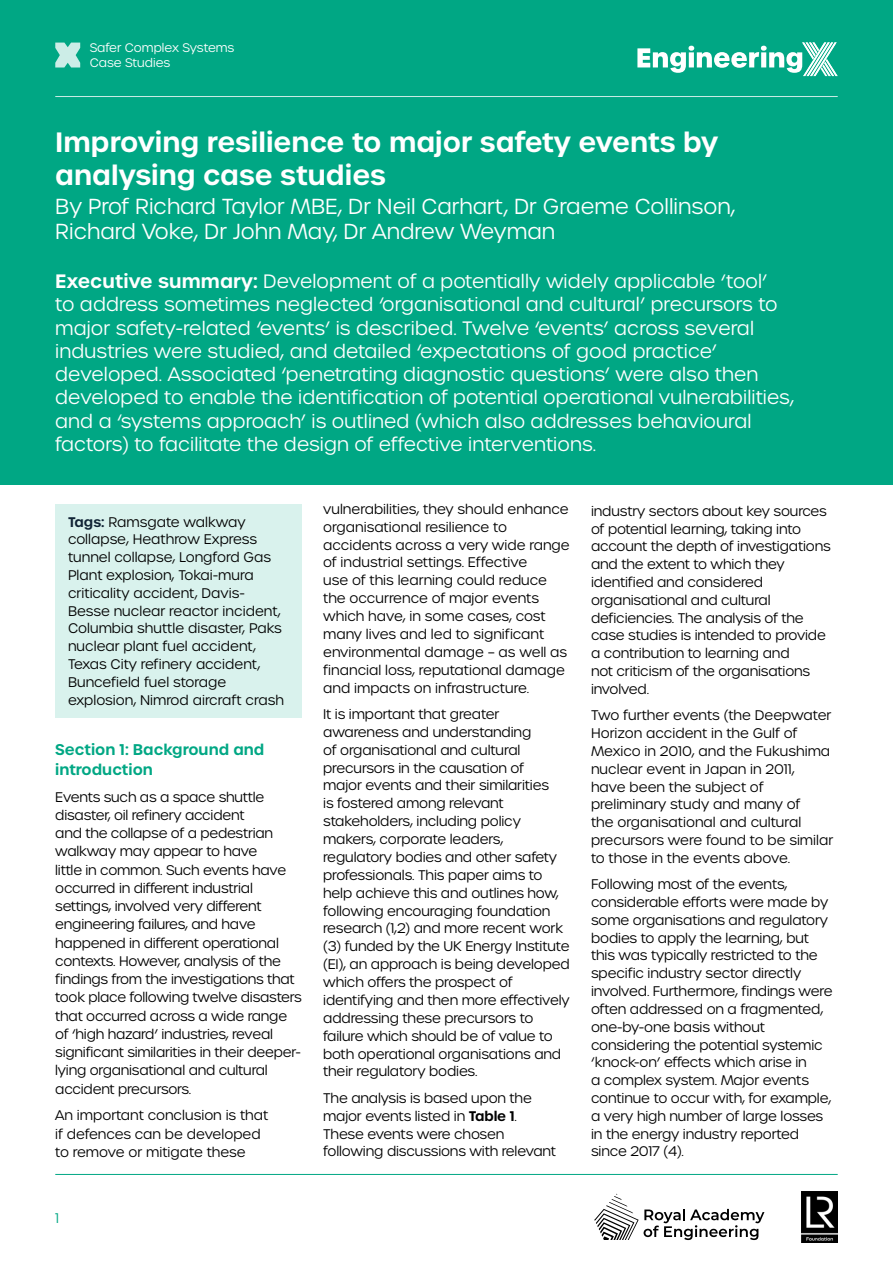
<style>
.page{position:relative;width:893px;height:1263px;background:#fff}
.page>*{position:absolute;margin:0;border:0;box-sizing:border-box;transform-origin:0 0}
.t1{font:600 27px/32.4px "Urbane";color:#fff}
.t2{font:300 21px/25.2px "Urbane";color:#fff}
.t3{font:300 18.75px/23.2px "Urbane";letter-spacing:.005em;color:#fff}
.t4{font:600 15px/20.2px "Urbane";color:#00a784}
.t5{font:300 13.5px/17.9px "Urbane";letter-spacing:-.01em;color:#000}
.t6{font:300 13.5px "Urbane";color:#00a784}
.t7{font:300 12px/15.9px "Urbane";color:#fff}
.s1{font-weight:600}
.s2{font-weight:600;color:#102335}
</style>
<div class="page">
<div style="left:0;top:0;width:893px;height:484px;background:#00a784"></div>
<div style="left:55px;top:504px;width:247px;height:213px;background:#d9f2ed"></div>
<svg style="left:55px;top:43px;width:25px;height:25px"></svg>
<hr style="left:55px;top:1174px;width:783px;height:1px;background:#00a784">
<hr style="left:55px;top:96px;width:783px;height:1px;background:#ccede7">
<svg style="left:637px;top:42px;width:201px;height:34px"></svg>
<img style="left:802px;top:1191px;width:36px;height:51px">
<svg style="left:594px;top:1194px;width:170px;height:46px"></svg>
<p class="t7" style="left:90px;top:39px;width:146px">Safer Complex Systems<br>Case Studies</p>
<h1 class="t1" style="left:55px;top:126px;width:665px">Improving resilience to major safety events by analysing case studies</h1>
<h2 class="t2" style="left:55px;top:194px;width:681px">By Prof Richard Taylor MBE, Dr Neil Carhart, Dr Graeme Collinson,<br>Richard Voke, Dr John May, Dr Andrew Weyman</h2>
<p class="t3" style="left:55px;top:270px;width:740px"><span class="s1">Executive summary:</span> Development of a potentially widely applicable ‘tool’<br>to address sometimes neglected ‘organisational and cultural’ precursors to major safety-related ‘events’ is described. Twelve ‘events’ across several industries were studied, and detailed ‘expectations of good practice’ developed. Associated ‘penetrating diagnostic questions’ were also then developed to enable the identification of potential operational vulnerabilities, and a ‘systems approach’ is outlined (which also addresses behavioural factors) to facilitate the design of effective interventions.</p>
<p class="t5" style="left:68px;top:513px;width:217px"><span class="s2">Tags:</span> Ramsgate walkway collapse, Heathrow Express tunnel collapse, Longford Gas<br>Plant explosion, Tokai-mura criticality accident, Davis-<br>Besse nuclear reactor incident,<br>Columbia shuttle disaster, Paks nuclear plant fuel accident,<br>Texas City refinery accident,<br>Buncefield fuel storage explosion, Nimrod aircraft crash</p>
<p class="t4" style="left:55px;top:739px;width:211px">Section 1: Background and introduction</p>
<p class="t5" style="left:55px;top:788px;width:248px;line-height:18.3px">Events such as a space shuttle disaster, oil refinery accident<br>and the collapse of a pedestrian walkway may appear to have<br>little in common. Such events have occurred in different industrial settings, involved very different engineering failures, and have happened in different operational contexts. However, analysis of the findings from the investigations that took place following twelve disasters that occurred across a wide range of ‘high hazard’ industries, reveal significant similarities in their deeper&shy;lying organisational and cultural accident precursors.</p>
<p class="t5" style="left:55px;top:1106px;width:215px;line-height:18.3px">An important conclusion is that if defences can be developed to remove or mitigate these</p>
<p class="t6" style="left:55px;top:1209px;width:5px">1</p>
<p class="t5" style="left:323px;top:500px;width:248px">vulnerabilities, they should enhance organisational resilience to accidents across a very wide range of industrial settings. Effective<br>use of this learning could reduce the occurrence of major events which have, in some cases, cost many lives and led to significant environmental damage – as well as financial loss, reputational damage and impacts on infrastructure.</p>
<p class="t5" style="left:323px;top:705px;width:248px">It is important that greater awareness and understanding<br>of organisational and cultural precursors in the causation of<br>major events and their similarities<br>is fostered among relevant stakeholders, including policy makers, corporate leaders, regulatory bodies and other safety professionals. This paper aims to help achieve this and outlines how, following encouraging foundation research (1,2) and more recent work (3) funded by the UK Energy Institute (EI), an approach is being developed which offers the prospect of identifying and then more effectively addressing these precursors to failure which should be of value to both operational organisations and their regulatory bodies.</p>
<p class="t5" style="left:323px;top:1089px;width:234px">The analysis is based upon the major events listed in <span class="s1">Table 1</span>.<br>These events were chosen following discussions with relevant</p>
<p class="t5" style="left:591px;top:502px;width:241px">industry sectors about key sources of potential learning, taking into account the depth of investigations and the extent to which they identified and considered organisational and cultural deficiencies. The analysis of the case studies is intended to provide a contribution to learning and<br>not criticism of the organisations involved.</p>
<p class="t5" style="left:591px;top:706px;width:244px">Two further events (the Deepwater<br>Horizon accident in the Gulf of<br>Mexico in 2010, and the Fukushima nuclear event in Japan in 2011,<br>have been the subject of preliminary study and many of<br>the organisational and cultural precursors were found to be similar to those in the events above.</p>
<p class="t5" style="left:591px;top:875px;width:243px">Following most of the events, considerable efforts were made by some organisations and regulatory bodies to apply the learning, but this was typically restricted to the specific industry sector directly involved. Furthermore, findings were often addressed on a fragmented, one-by-one basis without considering the potential systemic ‘knock-on’ effects which arise in<br>a complex system. Major events continue to occur with, for example, a very high number of large losses in the energy industry reported since 2017 (4).</p>
</div>
